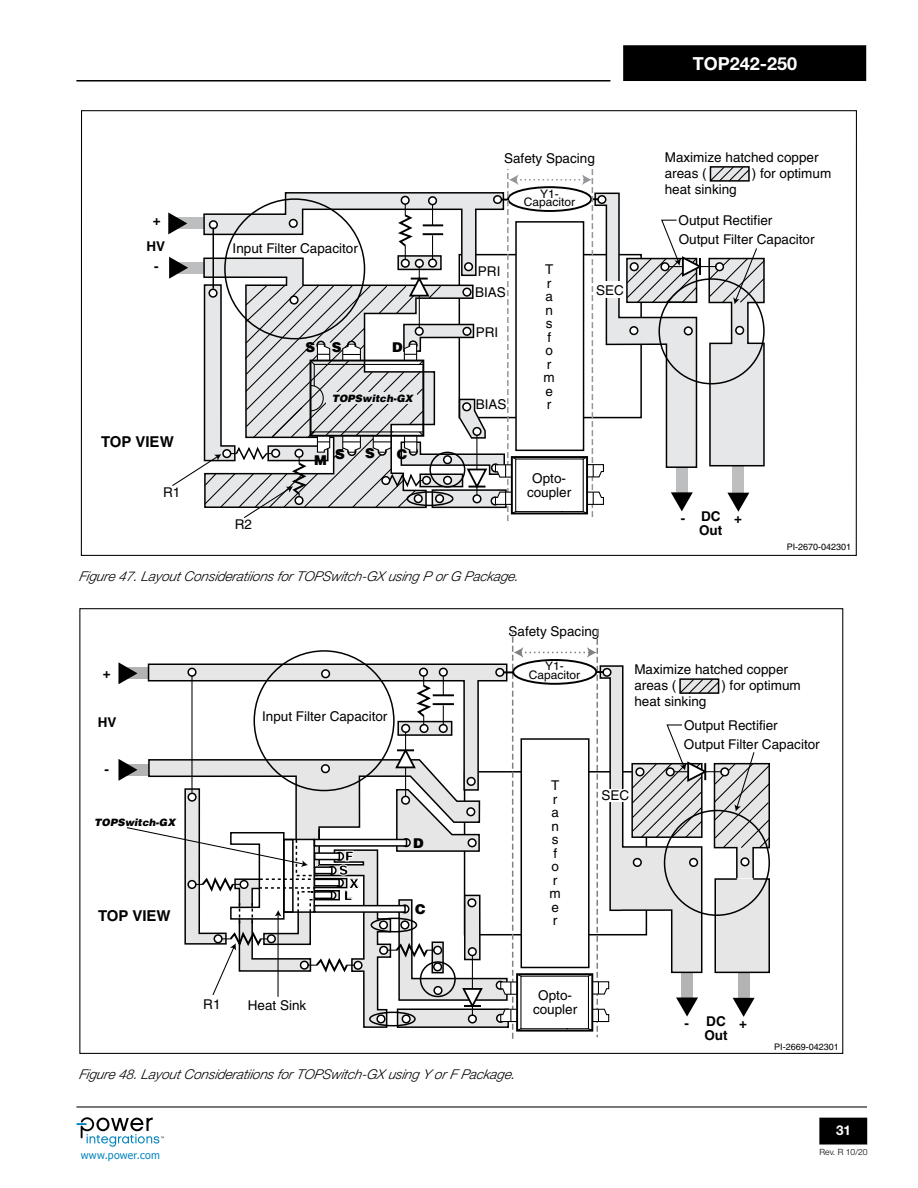
<style>
.page{position:relative;width:918px;height:1188px;background:#fff}
.page>*{position:absolute;margin:0;border:0;box-sizing:border-box;transform-origin:0 0}
.t1{font:700 18px "Helvetica Neue LT Std";color:#fff}
.t2{font:700 15px "Helvetica";color:#000}
.t3{font:13.5px/13.5px "Helvetica";color:#000}
.t4{font:italic 300 13.5px "Helvetica Neue LT Std";color:#000}
.t5{font:700 13.5px "Helvetica";color:#000}
.t6{font:900 13.5px "Helvetica";color:#000}
.t7{font:700 13.5px "Helvetica Neue LT Std";color:#fff}
.t8{font:11.7px/8.9px "Helvetica";color:#000;text-align:center}
.t9{font:10.5px "Tahoma";letter-spacing:.03em;color:#0082be}
.t10{font:italic 900 10.2px "Helvetica";color:#000}
.t11{font:9px "Helvetica";color:#000}
.t12{font:300 8.55px "Helvetica Neue LT Std";color:#000}
</style>
<div class="page">
<hr style="left:76px;top:1106px;width:791px;height:2px;background:#000">
<div style="left:820px;top:1118px;width:46px;height:26px;background:#000"></div>
<div style="left:819px;top:1118px;width:48px;height:27px;border:2px solid #000"></div>
<hr style="left:76px;top:80px;width:534px;height:2px;background:#000">
<div style="left:624px;top:46px;width:241px;height:34px;background:#000"></div>
<div style="left:623px;top:45px;width:243px;height:36px;border:2px solid #000"></div>
<svg style="left:76px;top:1117px;width:88px;height:30px"></svg>
<svg style="left:168px;top:166px;width:597px;height:355px"></svg>
<svg style="left:118px;top:630px;width:652px;height:409px"></svg>
<h1 class="t1" style="left:693px;top:53px;width:106px">TOP242-250</h1>
<p class="t3" style="left:504px;top:151px;width:92px">Safety Spacing</p>
<p class="t5" style="left:153px;top:212px;width:9px">+</p>
<p class="t5" style="left:147px;top:238px;width:20px">HV</p>
<p class="t5" style="left:154px;top:258px;width:6px">-</p>
<p class="t2" style="left:101px;top:433px;width:74px">TOP VIEW</p>
<p class="t3" style="left:163px;top:485px;width:19px">R1</p>
<p class="t3" style="left:233px;top:241px;width:127px">Input Filter Capacitor</p>
<p class="t6" style="left:306px;top:339px;width:11px">S</p>
<p class="t6" style="left:332px;top:339px;width:11px">S</p>
<p class="t6" style="left:392px;top:339px;width:12px">D</p>
<p class="t10" style="left:332px;top:392px;width:82px">TOPSwitch-GX</p>
<p class="t3" style="left:235px;top:517px;width:19px">R2</p>
<p class="t6" style="left:314px;top:451px;width:14px">M</p>
<p class="t6" style="left:335px;top:445px;width:11px">S</p>
<p class="t6" style="left:365px;top:445px;width:11px">S</p>
<p class="t6" style="left:397px;top:445px;width:12px">C</p>
<p class="t8" style="left:524px;top:189px;width:53px">Y1-<br>Capacitor</p>
<p class="t3" style="left:478px;top:264px;width:24px">PRI</p>
<p class="t3" style="left:475px;top:286px;width:32px">BIAS</p>
<p class="t3" style="left:476px;top:326px;width:24px">PRI</p>
<p class="t3" style="left:476px;top:398px;width:32px">BIAS</p>
<p class="t3" style="left:544px;top:263px;width:13px">T r a n s f o r m e r</p>
<p class="t3" style="left:527px;top:472px;width:46px;text-align:center">Opto&shy;coupler</p>
<p class="t4" style="left:79px;top:569px;width:444px">Fig ure 47. Layout Consideratiions for TOPSwitch-GX using P or G Package.</p>
<p class="t3" style="left:596px;top:283px;width:29px">SEC</p>
<p class="t3" style="left:665px;top:149px;width:155px;line-height:16.2px">Maximize hatched copper areas (</p>
<p class="t3" style="left:752px;top:166px;width:81px">) for optimum</p>
<p class="t3" style="left:665px;top:183px;width:74px">heat sinking</p>
<p class="t3" style="left:679px;top:214px;width:95px">Output Rectifier</p>
<p class="t3" style="left:679px;top:233px;width:137px">Output Filter Capacitor</p>
<p class="t5" style="left:681px;top:510px;width:6px">-</p>
<p class="t5" style="left:701px;top:508px;width:42px">DC +</p>
<p class="t5" style="left:699px;top:522px;width:25px">Out</p>
<p class="t11" style="left:787px;top:542px;width:66px">PI-2670-042301</p>
<p class="t5" style="left:103px;top:665px;width:9px">+</p>
<p class="t5" style="left:98px;top:714px;width:20px">HV</p>
<p class="t5" style="left:105px;top:761px;width:6px">-</p>
<p class="t3" style="left:262px;top:710px;width:127px">Input Filter Capacitor</p>
<p class="t3" style="left:509px;top:625px;width:92px">Safety Spacing</p>
<p class="t8" style="left:529px;top:662px;width:53px">Y1-<br>Capacitor</p>
<p class="t3" style="left:634px;top:661px;width:155px;line-height:16.2px">Maximize hatched copper areas (</p>
<p class="t3" style="left:721px;top:679px;width:81px">) for optimum</p>
<p class="t3" style="left:634px;top:695px;width:74px">heat sinking</p>
<p class="t3" style="left:684px;top:719px;width:95px">Output Rectifier</p>
<p class="t3" style="left:684px;top:738px;width:137px">Output Filter Capacitor</p>
<p class="t10" style="left:94px;top:815px;width:82px">TOPSwitch-GX</p>
<p class="t2" style="left:98px;top:906px;width:74px">TOP VIEW</p>
<p class="t6" style="left:349px;top:875px;width:12px">X</p>
<p class="t6" style="left:344px;top:887px;width:11px">L</p>
<p class="t6" style="left:413px;top:834px;width:12px">D</p>
<p class="t6" style="left:415px;top:901px;width:12px">C</p>
<p class="t3" style="left:550px;top:779px;width:13px">T r a n s f o r m e r</p>
<p class="t3" style="left:601px;top:789px;width:29px">SEC</p>
<p class="t3" style="left:203px;top:997px;width:19px">R1</p>
<p class="t3" style="left:248px;top:998px;width:60px">Heat Sink</p>
<p class="t3" style="left:533px;top:989px;width:46px;text-align:center">Opto&shy;coupler</p>
<p class="t4" style="left:79px;top:1067px;width:440px">Figure 48. Layout Consideratiions for TOPSwitch-GX using Y or F Package.</p>
<p class="t9" style="left:81px;top:1148px;width:81px">www.power.com</p>
<p class="t5" style="left:684px;top:1015px;width:6px">-</p>
<p class="t5" style="left:706px;top:1013px;width:42px">DC +</p>
<p class="t5" style="left:704px;top:1027px;width:25px">Out</p>
<p class="t11" style="left:774px;top:1041px;width:66px">PI-2669-042301</p>
<p class="t7" style="left:836px;top:1122px;width:17px">31</p>
<p class="t12" style="left:820px;top:1146px;width:50px">Rev. R 10/20</p>
</div>
